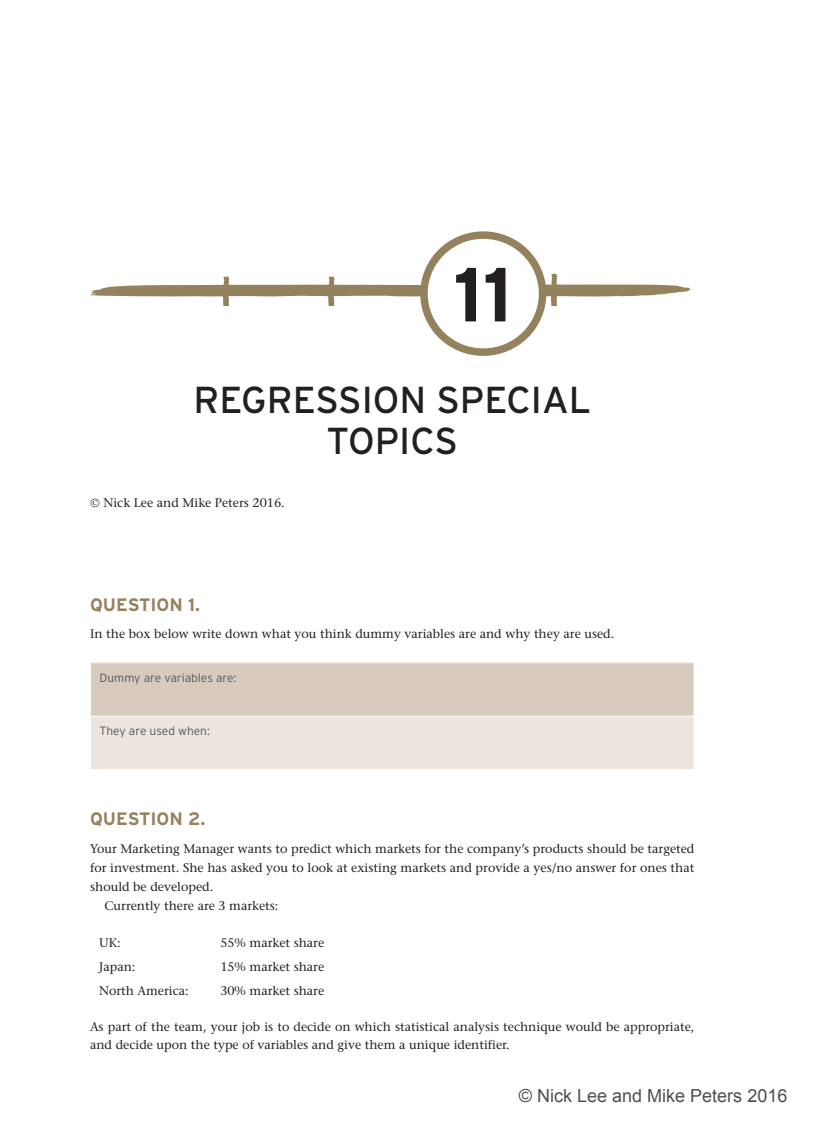
<style>
.page{position:relative;width:830px;height:1127px;background:#fff}
.page>*{position:absolute;margin:0;border:0;box-sizing:border-box;transform-origin:0 0}
.t1{font:700 76.5px "Interstate";color:#231f20}
.CT{font:37.5px/40.5px "Interstate";color:#231f20;text-align:center}
.t2{font:18px "Arial";color:rgb(0 0 0/.7)}
.t3{font:700 18px "Interstate";color:#94825e}
.TEXT{font:500 12.45px/18.8px "Stone Serif Std";color:#231f20;text-align:justify}
.TEXT_IND{font:500 12.45px "Stone Serif Std";color:#231f20}
.TT{font:300 12px "Interstate";color:#57585a}
</style>
<div class="page">
<svg style="left:90px;top:274px;width:600px;height:32px"></svg>
<div style="left:424px;top:235px;width:118px;height:117px;background:#fff;border-radius:50%"></div>
<div style="left:420px;top:231px;width:126px;height:125px;border:8px solid #94825e;border-radius:50%"></div>
<div style="left:90px;top:663px;width:603px;height:53px;background:#d6cbbc"></div>
<div style="left:90px;top:716px;width:603px;height:53px;background:#ece4dd"></div>
<hr style="left:90px;top:663px;width:1px;height:53px;background:#fff">
<hr style="left:90px;top:716px;width:604px;height:1px;background:#fff">
<hr style="left:90px;top:716px;width:1px;height:53px;background:#fff">
<h1 class="t1" style="left:453px;top:252px;width:60px">11</h1>
<p class="CT" style="left:193px;top:380px;width:399px">REGRESSION SPECIAL<br>TOPICS</p>
<p class="TEXT" style="left:103px;top:493px;width:183px">Nick Lee and Mike Peters 2016.</p>
<h1 class="t3" style="left:90px;top:594px;width:111px">QUESTION 1.</h1>
<p class="TEXT" style="left:90px;top:625px;width:525px">In the box below write down what you think dummy variables are and why they are used.</p>
<p class="TT" style="left:99px;top:671px;width:138px">Dummy are variables are:</p>
<p class="TT" style="left:99px;top:724px;width:112px">They are used when:</p>
<h1 class="t3" style="left:90px;top:809px;width:117px">QUESTION 2.</h1>
<p class="TEXT" style="left:90px;top:839px;width:605px">Your Marketing Manager wants to predict which markets for the company’s products should be targeted for investment. She has asked you to look at existing markets and provide a yes/no answer for ones that should be developed.</p>
<p class="TEXT_IND" style="left:104px;top:898px;width:175px">Currently there are 3 markets:</p>
<p class="TEXT" style="left:99px;top:933px;width:23px">UK:</p>
<p class="TEXT" style="left:220px;top:933px;width:105px">55% market share</p>
<p class="TEXT" style="left:99px;top:957px;width:38px">Japan:</p>
<p class="TEXT" style="left:220px;top:957px;width:105px">15% market share</p>
<p class="TEXT" style="left:99px;top:982px;width:91px">North America:</p>
<p class="TEXT" style="left:220px;top:982px;width:105px">30% market share</p>
<p class="TEXT" style="left:90px;top:1017px;width:605px">As part of the team, your job is to decide on which statistical analysis technique would be appropriate, and decide upon the type of variables and give them a unique identifier.</p>
<h3 class="t2" style="left:518px;top:1084px;width:270px">© Nick Lee and Mike Peters 2016</h3>
</div>
